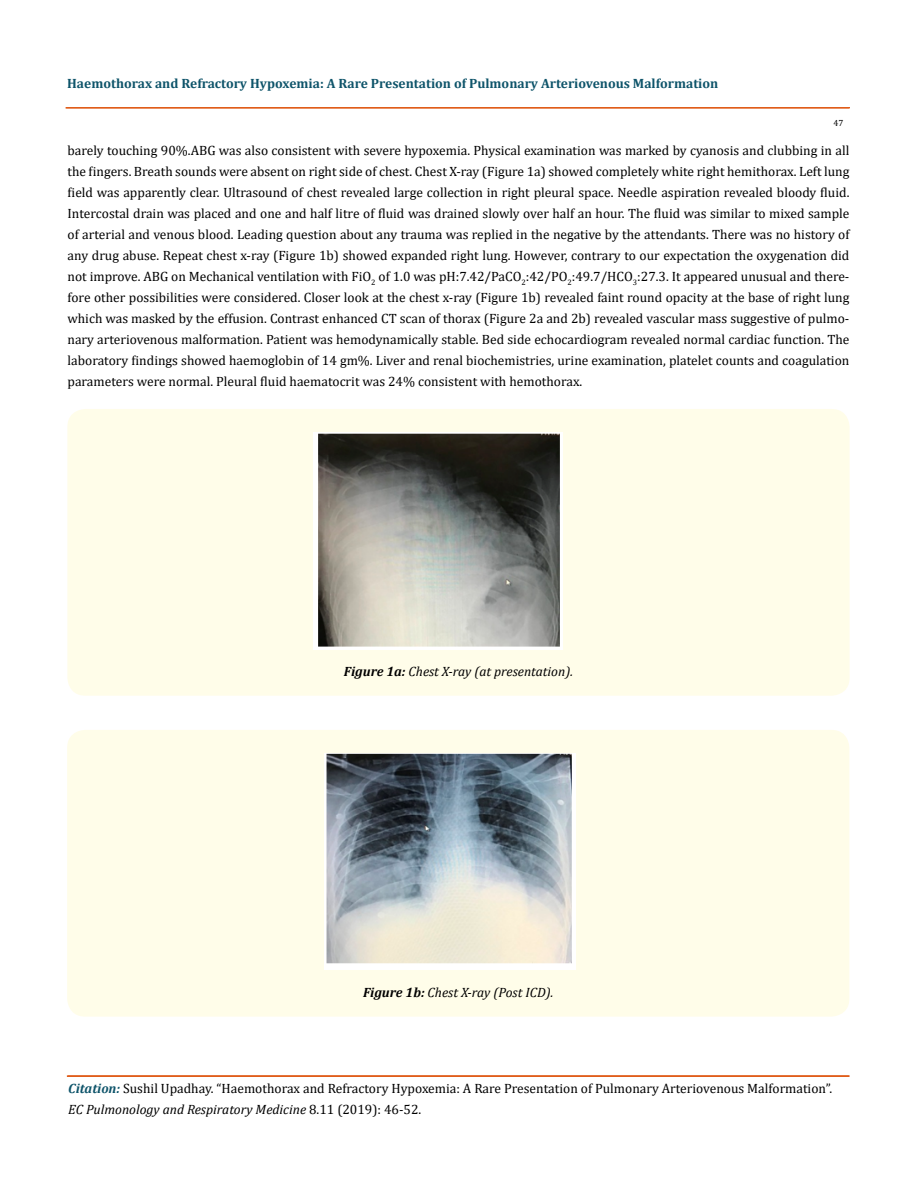
<style>
.page{position:relative;width:917px;height:1188px;background:#fff}
.page>*{position:absolute;margin:0;border:0;box-sizing:border-box;transform-origin:0 0}
.t1{font:13.5px/21px "Cambria";color:#000}
.t2{font:700 13.5px "Cambria";color:#0e546a}
.t3{font:italic 13.5px "Cambria";color:#000}
.t4{font:9px "Cambria";color:#000}
.s1{font-weight:700}
.s2{font-weight:700;font-style:italic;color:#0e546a}
.s3{font-style:italic}
</style>
<div class="page">
<hr style="left:66px;top:108px;width:783px;height:1px;background:#e05d1a">
<div style="left:66px;top:107px;width:783px;height:1px;border:1px solid #e05d1a"></div>
<div style="left:67px;top:1076px;width:782px;height:1px;border:1px solid #e05d1a"></div>
<div style="left:67px;top:409px;width:782px;height:287px;background:#fffde9;border-radius:18px"></div>
<img style="left:313px;top:432px;width:250px;height:218px">
<div style="left:67px;top:730px;width:782px;height:287px;background:#fffde9;border-radius:18px"></div>
<img style="left:324px;top:753px;width:251px;height:217px">
<p class="t2" style="left:67px;top:74px;width:652px">Haemothorax and Refractory Hypoxemia: A Rare Presentation of Pulmonary Arteriovenous Malformation</p>
<p class="t4" style="left:833px;top:118px;width:11px">47</p>
<p class="t1" style="left:67px;top:140px;width:783px;text-align:justify">barely touching 90%.ABG was also consistent with severe hypoxemia. Physical examination was marked by cyanosis and clubbing in all the fingers. Breath sounds were absent on right side of chest. Chest X-ray (Figure 1a) showed completely white right hemithorax. Left lung field was apparently clear. Ultrasound of chest revealed large collection in right pleural space. Needle aspiration revealed bloody fluid.<br>Intercostal drain was placed and one and half litre of fluid was drained slowly over half an hour. The fluid was similar to mixed sample of arterial and venous blood. Leading question about any trauma was replied in the negative by the attendants. There was no history of any drug abuse. Repeat chest x-ray (Figure 1b) showed expanded right lung. However, contrary to our expectation the oxygenation did not improve. ABG on Mechanical ventilation with FiO<sub>2</sub> of 1.0 was pH:7.42/PaCO<sub>2</sub>:42/PO<sub>2</sub>:49.7/HCO<sub>3</sub>:27.3. It appeared unusual and there&shy;fore other possibilities were considered. Closer look at the chest x-ray (Figure 1b) revealed faint round opacity at the base of right lung which was masked by the effusion. Contrast enhanced CT scan of thorax (Figure 2a and 2b) revealed vascular mass suggestive of pulmo&shy;nary arteriovenous malformation. Patient was hemodynamically stable. Bed side echocardiogram revealed normal cardiac function. The laboratory findings showed haemoglobin of 14 gm%. Liver and renal biochemistries, urine examination, platelet counts and coagulation parameters were normal. Pleural fluid haematocrit was 24% consistent with hemothorax.</p>
<p class="t3" style="left:344px;top:661px;width:231px"><span class="s1">Figure 1a:</span> Chest X-ray (at presentation).</p>
<p class="t3" style="left:363px;top:982px;width:192px"><span class="s1">Figure 1b:</span> Chest X-ray (Post ICD).</p>
<p class="t1" style="left:68px;top:1077px;width:765px"><span class="s2">Citation:</span> Sushil Upadhay. “Haemothorax and Refractory Hypoxemia: A Rare Presentation of Pulmonary Arteriovenous Malformation”.<br><span class="s3">EC Pulmonology and Respiratory Medicine</span> 8.11 (2019): 46-52.</p>
</div>
